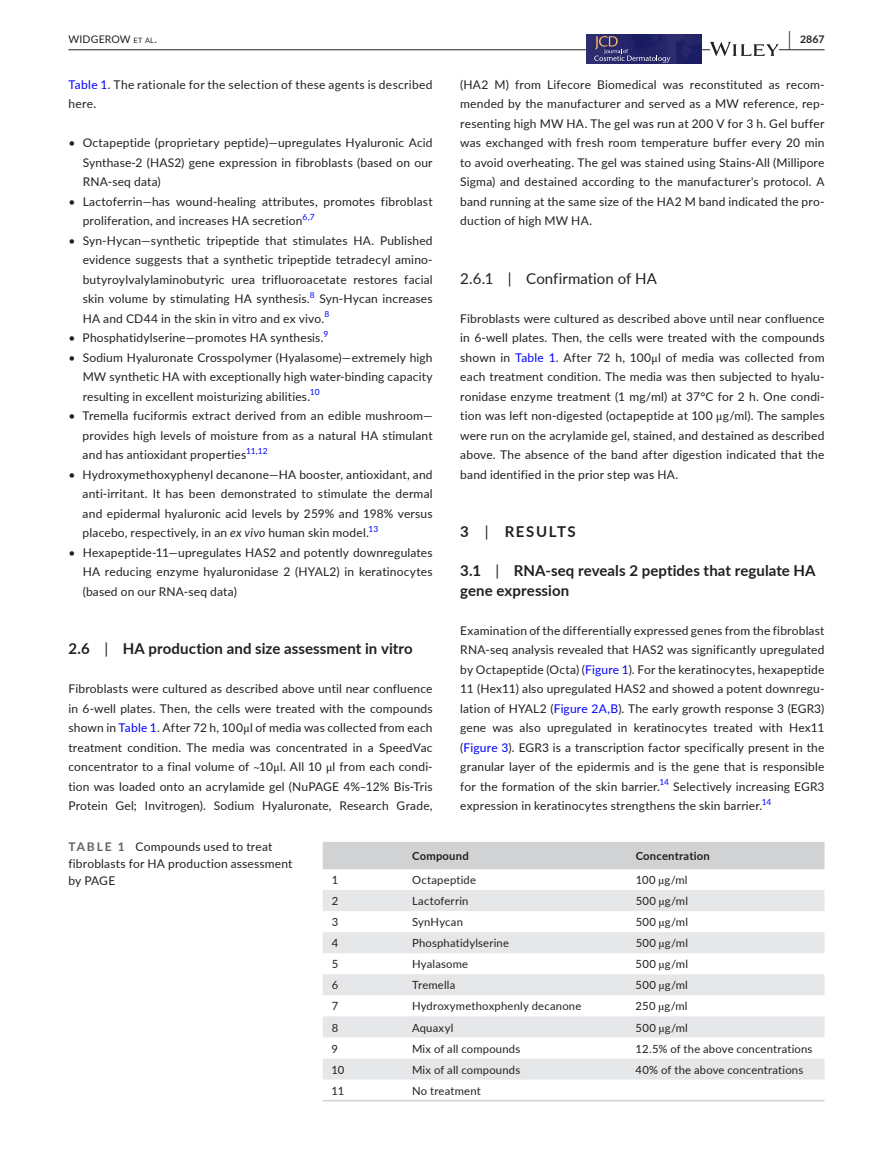
<style>
.page{position:relative;width:893px;height:1174px;background:#fff}
.page>*{position:absolute;margin:0;border:0;box-sizing:border-box;transform-origin:0 0}
.t1{font:700 15px/19.5px "Lato";letter-spacing:.005em;color:#231f20}
.t2{font:15px "Lato";letter-spacing:.005em;color:#231f20}
.t3{font:700 15px "Lato";letter-spacing:.105em;color:#231f20}
.t4{font:12px/19.5px "Lato";letter-spacing:.015em;color:#231f20;text-align:justify}
.t5{font:11.25px "Lato";letter-spacing:.02em;color:#231f20}
.t6{font:700 11.25px "Lato";letter-spacing:.02em;color:#231f20}
.t7{font:10.5px "Lato";letter-spacing:.015em;color:#231f20}
.t8{font:700 10.5px "Lato";color:#231f20}
.t9{font:8.4px "Lato";letter-spacing:-.01em;color:#00f}
.s1{font-size:7.35px}
.s2{font-size:19.5px}
.s3{color:#00f}
.s4{font-family:"STIX"}
.s5{font-style:italic}
.s6{font-weight:400}
.s7{font-weight:700;color:#636366}
</style>
<div class="page">
<hr style="left:68px;top:49px;width:756px;height:1px;background:#231f20">
<img style="left:587px;top:34px;width:114px;height:30px">
<svg style="left:594px;top:36px;width:76px;height:27px;background:#3c3a73"></svg>
<svg style="left:710px;top:42px;width:69px;height:14px"></svg>
<div style="left:323px;top:842px;width:501px;height:27px;background:#d1d2d4"></div>
<svg style="left:323px;top:890px;width:501px;height:189px;fill:#e6e7e9"></svg>
<hr style="left:323px;top:1100px;width:80px;height:1px;background:#d1d2d4">
<hr style="left:403px;top:1100px;width:224px;height:1px;background:#d1d2d4">
<hr style="left:627px;top:1100px;width:197px;height:1px;background:#d1d2d4">
<p class="t7" style="left:68px;top:31px;width:90px">WIDGEROW <span class="s1">et al</span>.</p>
<p class="t8" style="left:789px;top:31px;width:37px"><span class="s2">|</span> 2867</p>
<p class="t4" style="left:68px;top:74px;width:366px"><span class="s3">Table 1</span>. The rationale for the selection of these agents is described here.</p>
<p class="t4" style="left:83px;top:132px;width:351px;text-indent:-14px">• Octapeptide (proprietary peptide)—upregulates Hyaluronic Acid Synthase-2 (HAS2) gene expression in fibroblasts (based on our RNA-seq data)</p>
<p class="t4" style="left:83px;top:191px;width:351px;text-indent:-14px">• Lactoferrin—has wound-healing attributes, promotes fibroblast proliferation, and increases HA secretion<sup>6,7</sup></p>
<p class="t4" style="left:83px;top:230px;width:351px;text-indent:-14px">• Syn-Hycan—synthetic tripeptide that stimulates HA. Published evidence suggests that a synthetic tripeptide tetradecyl amino&shy;butyroylvalylaminobutyric urea trifluoroacetate restores facial skin volume by stimulating HA synthesis.<sup>8</sup> Syn-Hycan increases HA and CD44 in the skin in vitro and ex vivo.<sup>8</sup></p>
<p class="t4" style="left:68px;top:327px;width:261px">• Phosphatidylserine—promotes HA synthesis.<sup>9</sup></p>
<p class="t4" style="left:83px;top:347px;width:351px;text-indent:-14px">• Sodium Hyaluronate Crosspolymer (Hyalasome)—extremely high MW synthetic HA with exceptionally high water-binding capacity resulting in excellent moisturizing abilities.<sup>10</sup></p>
<p class="t4" style="left:83px;top:405px;width:351px;text-indent:-14px">• Tremella fuciformis extract derived from an edible mushroom— provides high levels of moisture from as a natural HA stimulant and has antioxidant properties</p>
<p class="t4" style="left:460px;top:74px;width:366px">(HA2 M) from Lifecore Biomedical was reconstituted as recom&shy;mended by the manufacturer and served as a MW reference, rep&shy;resenting high MW HA. The gel was run at 200 V for 3 h. Gel buffer was exchanged with fresh room temperature buffer every 20 min to avoid overheating. The gel was stained using Stains-All (Millipore Sigma) and destained according to the manufacturer's protocol. A band running at the same size of the HA2 M band indicated the pro&shy;duction of high MW HA.</p>
<p class="t2" style="left:460px;top:267px;width:198px">2.6.1 | Confirmation of HA</p>
<p class="t4" style="left:460px;top:308px;width:366px">Fibroblasts were cultured as described above until near confluence in 6-well plates. Then, the cells were treated with the compounds shown in <span class="s3">Table 1</span>. After 72 h, 100<span class="s4">μ</span>l of media was collected from each treatment condition. The media was then subjected to hyalu&shy;ronidase enzyme treatment (1 mg/ml) at 37°C for 2 h. One condi&shy;tion was left non-digested (octapeptide at 100 <span class="s4">μ</span>g/ml). The samples were run on the acrylamide gel, stained, and destained as described above. The absence of the band after digestion indicated that the band identified in the prior step was HA.</p>
<p class="t9" style="left:246px;top:445px;width:23px">11,12</p>
<p class="t4" style="left:83px;top:464px;width:351px;text-indent:-14px">• Hydroxymethoxyphenyl decanone—HA booster, antioxidant, and anti-irritant. It has been demonstrated to stimulate the dermal and epidermal hyaluronic acid levels by 259% and 198% versus placebo, respectively, in an <span class="s5">ex vivo</span> human skin model.</p>
<p class="t3" style="left:460px;top:521px;width:117px">3 <span class="s6">|</span> RESULTS</p>
<p class="t1" style="left:460px;top:560px;width:357px">3.1 <span class="s6">|</span> RNA-seq reveals 2 peptides that regulate HA gene expression</p>
<p class="t4" style="left:460px;top:620px;width:366px">Examination of the differentially expressed genes from the fibroblast RNA-seq analysis revealed that HAS2 was significantly upregulated by Octapeptide (Octa) (<span class="s3">Figure 1</span>). For the keratinocytes, hexapeptide 11 (Hex11) also upregulated HAS2 and showed a potent downregu&shy;lation of HYAL2 (<span class="s3">Figure 2A,B</span>). The early growth response 3 (EGR3) gene was also upregulated in keratinocytes treated with Hex11 (<span class="s3">Figure 3</span>). EGR3 is a transcription factor specifically present in the granular layer of the epidermis and is the gene that is responsible for the formation of the skin barrier.<sup>14</sup> Selectively increasing EGR3 expression in keratinocytes strengthens the skin barrier.</p>
<p class="t9" style="left:369px;top:523px;width:11px">13</p>
<p class="t4" style="left:83px;top:542px;width:351px;text-indent:-14px">• Hexapeptide-11—upregulates HAS2 and potently downregulates HA reducing enzyme hyaluronidase 2 (HYAL2) in keratinocytes (based on our RNA-seq data)</p>
<p class="t1" style="left:68px;top:638px;width:346px">2.6 <span class="s6">|</span> HA production and size assessment in vitro</p>
<p class="t4" style="left:68px;top:678px;width:366px">Fibroblasts were cultured as described above until near confluence in 6-well plates. Then, the cells were treated with the compounds shown in <span class="s3">Table 1</span>. After 72 h, 100<span class="s4">μ</span>l of media was collected from each treatment condition. The media was concentrated in a SpeedVac concentrator to a final volume of <span class="s4">~</span>10<span class="s4">μ</span>l. All 10 <span class="s4">μ</span>l from each condi&shy;tion was loaded onto an acrylamide gel (NuPAGE 4%–12% Bis-Tris Protein Gel; Invitrogen). Sodium Hyaluronate, Research Grade,</p>
<p class="t9" style="left:762px;top:796px;width:11px">14</p>
<p class="t4" style="left:68px;top:838px;width:226px;line-height:16.5px;text-align:left"><span class="s7">TABLE 1</span> Compounds used to treat fibroblasts for HA production assessment by PAGE</p>
<p class="t6" style="left:412px;top:847px;width:58px">Compound</p>
<p class="t6" style="left:636px;top:847px;width:76px">Concentration</p>
<p class="t5" style="left:332px;top:872px;width:8px">1</p>
<p class="t5" style="left:412px;top:872px;width:65px">Octapeptide</p>
<p class="t5" style="left:636px;top:872px;width:53px">100 <span class="s4">µ</span>g/ml</p>
<p class="t5" style="left:332px;top:893px;width:8px">2</p>
<p class="t5" style="left:412px;top:893px;width:58px">Lactoferrin</p>
<p class="t5" style="left:636px;top:893px;width:54px">500 <span class="s4">µ</span>g/ml</p>
<p class="t5" style="left:332px;top:914px;width:8px">3</p>
<p class="t5" style="left:412px;top:914px;width:52px">SynHycan</p>
<p class="t5" style="left:636px;top:914px;width:54px">500 <span class="s4">µ</span>g/ml</p>
<p class="t5" style="left:332px;top:935px;width:8px">4</p>
<p class="t5" style="left:412px;top:935px;width:98px">Phosphatidylserine</p>
<p class="t5" style="left:636px;top:935px;width:54px">500 <span class="s4">µ</span>g/ml</p>
<p class="t5" style="left:332px;top:956px;width:8px">5</p>
<p class="t5" style="left:412px;top:956px;width:58px">Hyalasome</p>
<p class="t5" style="left:636px;top:956px;width:54px">500 <span class="s4">µ</span>g/ml</p>
<p class="t5" style="left:332px;top:977px;width:8px">6</p>
<p class="t5" style="left:412px;top:977px;width:45px">Tremella</p>
<p class="t5" style="left:636px;top:977px;width:54px">500 <span class="s4">µ</span>g/ml</p>
<p class="t5" style="left:332px;top:998px;width:8px">7</p>
<p class="t5" style="left:412px;top:998px;width:171px">Hydroxymethoxphenly decanone</p>
<p class="t5" style="left:636px;top:998px;width:53px">250 <span class="s4">µ</span>g/ml</p>
<p class="t5" style="left:332px;top:1019px;width:8px">8</p>
<p class="t5" style="left:412px;top:1019px;width:43px">Aquaxyl</p>
<p class="t5" style="left:636px;top:1019px;width:54px">500 <span class="s4">µ</span>g/ml</p>
<p class="t5" style="left:332px;top:1040px;width:8px">9</p>
<p class="t5" style="left:412px;top:1040px;width:110px">Mix of all compounds</p>
<p class="t5" style="left:636px;top:1040px;width:178px">12.5% of the above concentrations</p>
<p class="t5" style="left:332px;top:1061px;width:14px">10</p>
<p class="t5" style="left:412px;top:1061px;width:110px">Mix of all compounds</p>
<p class="t5" style="left:636px;top:1061px;width:169px">40% of the above concentrations</p>
<p class="t5" style="left:332px;top:1082px;width:14px">11</p>
<p class="t5" style="left:412px;top:1082px;width:70px">No treatment</p>
</div>
